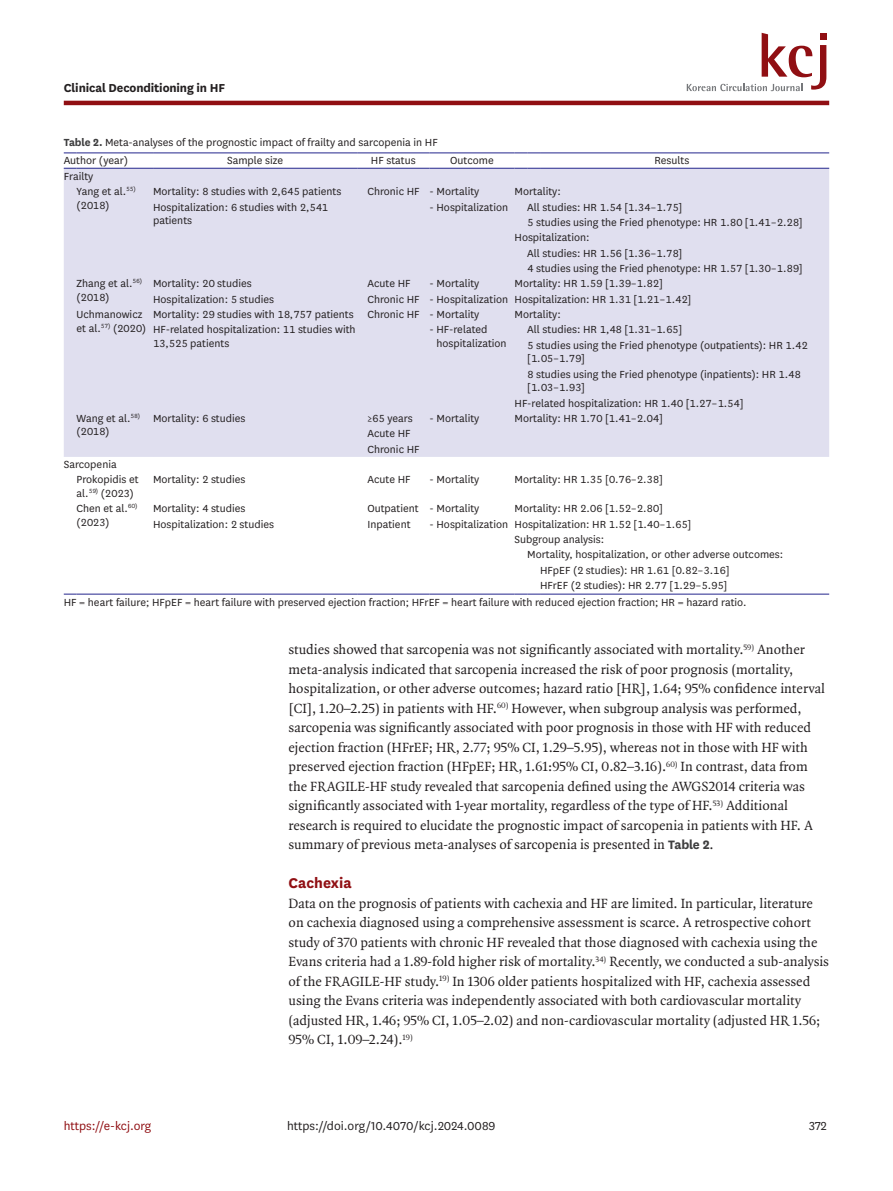
<style>
.page{position:relative;width:893px;height:1191px;background:#fff}
.page>*{position:absolute;margin:0;border:0;box-sizing:border-box;transform-origin:0 0}
.body_title2{font:700 16.5px "National";color:#900f13}
.body_p_first{font:14.25px/19.5px "Quadraat OT";color:#231f20}
.t1{font:13.5px "National";color:#231f20}
.t2{font:700 13.5px "National";letter-spacing:-.01em;color:#231f20}
.t3{font:13.5px "National";color:#900f13}
.table-wrap-foot_p_fi{font:12px/15.3px "National";color:#231f20}
.tbody_entry{font:12px/13.5px "National";color:#231f20}
.table-wrap_caption{font:12px/17.7px "National";color:#231f20}
.s1{font-weight:700;color:#3e3e3f}
.s2{font-family:"National";font-weight:700;color:#3e3e3f}
</style>
<div class="page">
<hr style="left:64px;top:101px;width:765px;height:4px;background:#900f13">
<div style="left:820px;top:34px;width:7px;height:6px;background:#900f13"></div>
<svg style="left:687px;top:33px;width:139px;height:58px"></svg>
<div style="left:64px;top:169px;width:765px;height:288px;background:#e0dfef"></div>
<svg style="left:64px;top:152px;width:13px;height:1px"></svg>
<hr style="left:77px;top:152px;width:76px;height:1px;background:#2e3092">
<hr style="left:153px;top:152px;width:204px;height:1px;background:#2e3092">
<hr style="left:357px;top:152px;width:72px;height:1px;background:#2e3092">
<hr style="left:429px;top:152px;width:85px;height:1px;background:#2e3092">
<svg style="left:514px;top:152px;width:26px;height:1px"></svg>
<hr style="left:540px;top:152px;width:289px;height:1px;background:#2e3092">
<svg style="left:64px;top:168px;width:13px;height:1px"></svg>
<hr style="left:77px;top:168px;width:76px;height:1px;background:#2e3092">
<hr style="left:153px;top:168px;width:204px;height:1px;background:#2e3092">
<hr style="left:357px;top:168px;width:72px;height:1px;background:#2e3092">
<hr style="left:429px;top:168px;width:85px;height:1px;background:#2e3092">
<svg style="left:514px;top:168px;width:26px;height:1px"></svg>
<hr style="left:540px;top:168px;width:289px;height:1px;background:#2e3092">
<svg style="left:64px;top:593px;width:13px;height:1px"></svg>
<hr style="left:77px;top:593px;width:76px;height:1px;background:#2e3092">
<hr style="left:153px;top:593px;width:204px;height:1px;background:#2e3092">
<hr style="left:357px;top:593px;width:72px;height:1px;background:#2e3092">
<hr style="left:429px;top:593px;width:85px;height:1px;background:#2e3092">
<svg style="left:514px;top:593px;width:26px;height:1px"></svg>
<hr style="left:540px;top:593px;width:289px;height:1px;background:#2e3092">
<p class="t2" style="left:64px;top:78px;width:163px">Clinical Deconditioning in HF</p>
<p class="table-wrap_caption" style="left:64px;top:133px;width:375px"><span class="s1">Table 2.</span> Meta-analyses of the prognostic impact of frailty and sarcopenia in HF<br>Author (year)</p>
<p class="table-wrap-foot_p_fi" style="left:227px;top:152px;width:57px">Sample size</p>
<p class="table-wrap-foot_p_fi" style="left:371px;top:152px;width:46px">HF status</p>
<p class="table-wrap-foot_p_fi" style="left:450px;top:152px;width:45px">Outcome</p>
<p class="table-wrap-foot_p_fi" style="left:654px;top:152px;width:36px">Results</p>
<p class="table-wrap-foot_p_fi" style="left:77px;top:168px;width:61px;text-indent:-13px">Frailty<br>Yang et al.<sup>55)</sup></p>
<p class="tbody_entry" style="left:77px;top:198px;width:34px">(2018)</p>
<p class="table-wrap-foot_p_fi" style="left:153px;top:183px;width:190px">Mortality: 8 studies with 2,645 patients</p>
<p class="table-wrap-foot_p_fi" style="left:367px;top:183px;width:113px">Chronic HF - Mortality</p>
<p class="table-wrap-foot_p_fi" style="left:514px;top:183px;width:48px">Mortality:</p>
<p class="table-wrap-foot_p_fi" style="left:153px;top:200px;width:177px;line-height:13.5px">Hospitalization: 6 studies with 2,541 patients</p>
<p class="table-wrap-foot_p_fi" style="left:429px;top:199px;width:80px">- Hospitalization</p>
<p class="table-wrap-foot_p_fi" style="left:527px;top:199px;width:157px">All studies: HR 1.54 [1.34–1.75]</p>
<p class="table-wrap-foot_p_fi" style="left:527px;top:214px;width:277px">5 studies using the Fried phenotype: HR 1.80 [1.41–2.28]</p>
<p class="table-wrap-foot_p_fi" style="left:514px;top:229px;width:76px">Hospitalization:</p>
<p class="table-wrap-foot_p_fi" style="left:527px;top:245px;width:157px">All studies: HR 1.56 [1.36–1.78]</p>
<p class="table-wrap-foot_p_fi" style="left:527px;top:260px;width:277px">4 studies using the Fried phenotype: HR 1.57 [1.30–1.89]</p>
<p class="tbody_entry" style="left:77px;top:276px;width:67px">Zhang et al.<sup>56) </sup>(2018)</p>
<p class="table-wrap-foot_p_fi" style="left:153px;top:275px;width:100px">Mortality: 20 studies</p>
<p class="table-wrap-foot_p_fi" style="left:367px;top:275px;width:45px">Acute HF</p>
<p class="table-wrap-foot_p_fi" style="left:429px;top:275px;width:51px">- Mortality</p>
<p class="table-wrap-foot_p_fi" style="left:514px;top:275px;width:150px">Mortality: HR 1.59 [1.39–1.82]</p>
<p class="table-wrap-foot_p_fi" style="left:153px;top:291px;width:122px">Hospitalization: 5 studies</p>
<p class="table-wrap-foot_p_fi" style="left:367px;top:291px;width:325px">Chronic HF - Hospitalization Hospitalization: HR 1.31 [1.21–1.42]</p>
<p class="tbody_entry" style="left:77px;top:307px;width:71px">Uchmanowicz et al.<sup>57)</sup> (2020)</p>
<p class="table-wrap-foot_p_fi" style="left:153px;top:306px;width:328px">Mortality: 29 studies with 18,757 patients Chronic HF - Mortality</p>
<p class="table-wrap-foot_p_fi" style="left:514px;top:306px;width:48px">Mortality:</p>
<p class="table-wrap-foot_p_fi" style="left:153px;top:322px;width:204px;line-height:13.5px">HF-related hospitalization: 11 studies with<br>13,525 patients</p>
<p class="table-wrap-foot_p_fi" style="left:436px;top:322px;width:72px;line-height:13.5px;text-indent:-7px">- HF-related hospitalization</p>
<p class="table-wrap-foot_p_fi" style="left:527px;top:322px;width:283px">All studies: HR 1,48 [1.31–1.65]<br>5 studies using the Fried phenotype (outpatients): HR 1.42</p>
<p class="table-wrap-foot_p_fi" style="left:527px;top:350px;width:275px">[1.05–1.79]<br>8 studies using the Fried phenotype (inpatients): HR 1.48</p>
<p class="table-wrap-foot_p_fi" style="left:514px;top:379px;width:231px;text-indent:13px">[1.03–1.93]<br>HF-related hospitalization: HR 1.40 [1.27–1.54]</p>
<p class="tbody_entry" style="left:77px;top:411px;width:65px">Wang et al.<sup>58) </sup>(2018)</p>
<p class="table-wrap-foot_p_fi" style="left:153px;top:410px;width:94px">Mortality: 6 studies</p>
<p class="table-wrap-foot_p_fi" style="left:367px;top:410px;width:47px">≥65 years</p>
<p class="table-wrap-foot_p_fi" style="left:429px;top:410px;width:51px">- Mortality</p>
<p class="table-wrap-foot_p_fi" style="left:514px;top:410px;width:150px">Mortality: HR 1.70 [1.41–2.04]</p>
<p class="table-wrap-foot_p_fi" style="left:367px;top:425px;width:54px">Acute HF<br>Chronic HF</p>
<p class="table-wrap-foot_p_fi" style="left:77px;top:456px;width:64px;text-indent:-13px">Sarcopenia<br>Prokopidis et</p>
<p class="tbody_entry" style="left:77px;top:486px;width:59px">al.<sup>59)</sup> (2023)</p>
<p class="table-wrap-foot_p_fi" style="left:153px;top:471px;width:94px">Mortality: 2 studies</p>
<p class="table-wrap-foot_p_fi" style="left:367px;top:471px;width:45px">Acute HF</p>
<p class="table-wrap-foot_p_fi" style="left:429px;top:471px;width:51px">- Mortality</p>
<p class="table-wrap-foot_p_fi" style="left:514px;top:471px;width:150px">Mortality: HR 1.35 [0.76–2.38]</p>
<p class="tbody_entry" style="left:77px;top:501px;width:62px">Chen et al.<sup>60) </sup>(2023)</p>
<p class="table-wrap-foot_p_fi" style="left:153px;top:500px;width:94px">Mortality: 4 studies</p>
<p class="table-wrap-foot_p_fi" style="left:367px;top:500px;width:113px">Outpatient - Mortality</p>
<p class="table-wrap-foot_p_fi" style="left:514px;top:500px;width:150px">Mortality: HR 2.06 [1.52–2.80]</p>
<p class="table-wrap-foot_p_fi" style="left:153px;top:516px;width:122px">Hospitalization: 2 studies</p>
<p class="table-wrap-foot_p_fi" style="left:367px;top:516px;width:45px">Inpatient</p>
<p class="table-wrap-foot_p_fi" style="left:429px;top:516px;width:263px;text-align:center">- Hospitalization Hospitalization: HR 1.52 [1.40–1.65]<br>Subgroup analysis:</p>
<p class="table-wrap-foot_p_fi" style="left:540px;top:546px;width:245px;text-indent:-13px">Mortality, hospitalization, or other adverse outcomes:<br>HFpEF (2 studies): HR 1.61 [0.82–3.16]<br>HFrEF (2 studies): HR 2.77 [1.29–5.95]</p>
<p class="table-wrap-foot_p_fi" style="left:64px;top:594px;width:684px">HF = heart failure; HFpEF = heart failure with preserved ejection fraction; HFrEF = heart failure with reduced ejection fraction; HR = hazard ratio.</p>
<p class="body_p_first" style="left:289px;top:640px;width:538px">studies showed that sarcopenia was not significantly associated with mortality.<sup>59)</sup> Another meta-analysis indicated that sarcopenia increased the risk of poor prognosis (mortality, hospitalization, or other adverse outcomes; hazard ratio [HR], 1.64; 95% confidence interval [CI], 1.20–2.25) in patients with HF.<sup>60)</sup> However, when subgroup analysis was performed, sarcopenia was significantly associated with poor prognosis in those with HF with reduced ejection fraction (HFrEF; HR, 2.77; 95% CI, 1.29–5.95), whereas not in those with HF with preserved ejection fraction (HFpEF; HR, 1.61:95% CI, 0.82–3.16).<sup>60)</sup> In contrast, data from the FRAGILE-HF study revealed that sarcopenia defined using the AWGS2014 criteria was significantly associated with 1-year mortality, regardless of the type of HF.<sup>53)</sup> Additional research is required to elucidate the prognostic impact of sarcopenia in patients with HF. A summary of previous meta-analyses of sarcopenia is presented in <span class="s2">Table 2</span>.</p>
<p class="body_title2" style="left:289px;top:871px;width:65px">Cachexia</p>
<p class="body_p_first" style="left:289px;top:893px;width:542px">Data on the prognosis of patients with cachexia and HF are limited. In particular, literature on cachexia diagnosed using a comprehensive assessment is scarce. A retrospective cohort study of 370 patients with chronic HF revealed that those diagnosed with cachexia using the Evans criteria had a 1.89-fold higher risk of mortality.<sup>34)</sup> Recently, we conducted a sub-analysis of the FRAGILE-HF study.<sup>19)</sup> In 1306 older patients hospitalized with HF, cachexia assessed using the Evans criteria was independently associated with both cardiovascular mortality (adjusted HR, 1.46; 95% CI, 1.05–2.02) and non-cardiovascular mortality (adjusted HR 1.56; 95% CI, 1.09–2.24).<sup>19)</sup></p>
<p class="t3" style="left:64px;top:1116px;width:89px">https://e-kcj.org</p>
<p class="t1" style="left:287px;top:1116px;width:210px">https://doi.org/10.4070/kcj.2024.0089</p>
<p class="t1" style="left:809px;top:1116px;width:19px">372</p>
</div>
